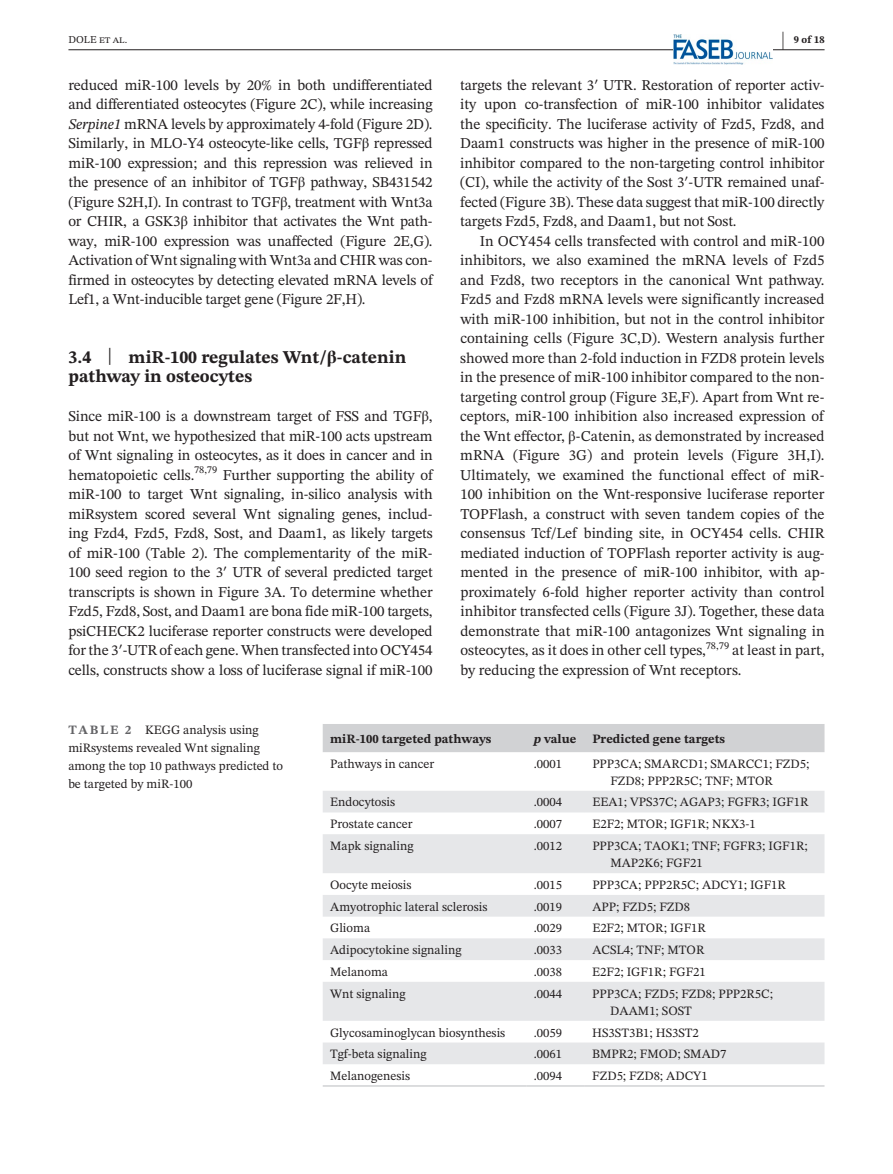
<style>
.page{position:relative;width:893px;height:1174px;background:#fff}
.page>*{position:absolute;margin:0;border:0;box-sizing:border-box;transform-origin:0 0}
.t1{font:700 21px "STIX Two Text";color:#231f20;scale:.42 1}
.t2{font:700 18px/19.5px "STIX Two Text";color:#231f20}
.t3{font:15px/19.5px "STIX Two Text";letter-spacing:-.01em;color:#231f20;text-align:justify}
.t4{font:12.75px/17.2px "STIX Two Text";color:#231f20}
.t5{font:700 12.75px "STIX Two Text";color:#231f20}
.t6{font:10.5px "STIX Two Text";color:#231f20}
.t7{font:700 10.5px "STIX Two Text";color:#231f20}
.s1{font-style:italic}
.s2{font-family:"STIX"}
.s3{font-weight:400;font-size:23.7px}
.s4{font-weight:700;color:#636366}
</style>
<div class="page">
<hr style="left:68px;top:49px;width:756px;height:1px;background:#231f20">
<img style="left:673px;top:35px;width:99px;height:30px">
<div style="left:323px;top:724px;width:501px;height:28px;background:#d1d2d4"></div>
<svg style="left:323px;top:791px;width:501px;height:273px;fill:#e6e7e9"></svg>
<hr style="left:323px;top:1085px;width:203px;height:1px;background:#d1d2d4">
<hr style="left:526px;top:1085px;width:59px;height:1px;background:#d1d2d4">
<hr style="left:585px;top:1085px;width:239px;height:1px;background:#d1d2d4">
<h1 class="t1" style="left:782px;top:24px;width:8px">|</h1>
<p class="t6" style="left:68px;top:32px;width:60px">DOLE et al.</p>
<p class="t7" style="left:794px;top:32px;width:32px">9 of 18</p>
<p class="t3" style="left:68px;top:75px;width:366px">reduced miR-100 levels by 20% in both undifferentiated and differentiated osteocytes (Figure 2C), while increasing <span class="s1">Serpine1</span> mRNA levels by approximately 4-fold (Figure 2D).<br>Similarly, in MLO-Y4 osteocyte-like cells, TGF<span class="s2">β</span> repressed miR-100 expression; and this repression was relieved in the presence of an inhibitor of TGF<span class="s2">β</span> pathway, SB431542 (Figure S2H,I). In contrast to TGF<span class="s2">β</span>, treatment with Wnt3a or CHIR, a GSK3<span class="s2">β</span> inhibitor that activates the Wnt path&shy;way, miR-100 expression was unaffected (Figure 2E,G).<br>Activation of Wnt signaling with Wnt3a and CHIR was con&shy;firmed in osteocytes by detecting elevated mRNA levels of Lef1, a Wnt-inducible target gene (Figure 2F,H).</p>
<p class="t3" style="left:460px;top:75px;width:366px">targets the relevant 3′ UTR. Restoration of reporter activ&shy;ity upon co-transfection of miR-100 inhibitor validates the specificity. The luciferase activity of Fzd5, Fzd8, and Daam1 constructs was higher in the presence of miR-100 inhibitor compared to the non-targeting control inhibitor (CI), while the activity of the Sost 3′-UTR remained unaf&shy;fected (Figure 3B). These data suggest that miR-100 directly targets Fzd5, Fzd8, and Daam1, but not Sost.</p>
<p class="t3" style="left:460px;top:231px;width:366px;text-indent:20px">In OCY454 cells transfected with control and miR-100 inhibitors, we also examined the mRNA levels of Fzd5 and Fzd8, two receptors in the canonical Wnt pathway.<br>Fzd5 and Fzd8 mRNA levels were significantly increased with miR-100 inhibition, but not in the control inhibitor containing cells (Figure 3C,D). Western analysis further showed more than 2-fold induction in FZD8 protein levels in the presence of miR-100 inhibitor compared to the non&shy;targeting control group (Figure 3E,F). Apart from Wnt re&shy;ceptors, miR-100 inhibition also increased expression of the Wnt effector, <span class="s2">β</span>-Catenin, as demonstrated by increased mRNA (Figure 3G) and protein levels (Figure 3H,I).<br>Ultimately, we examined the functional effect of miR-100 inhibition on the Wnt-responsive luciferase reporter TOPFlash, a construct with seven tandem copies of the consensus Tcf/Lef binding site, in OCY454 cells. CHIR mediated induction of TOPFlash reporter activity is aug&shy;mented in the presence of miR-100 inhibitor, with ap&shy;proximately 6-fold higher reporter activity than control inhibitor transfected cells (Figure 3J). Together, these data demonstrate that miR-100 antagonizes Wnt signaling in osteocytes, as it does in other cell types,<sup>78,79</sup> at least in part, by reducing the expression of Wnt receptors.</p>
<p class="t2" style="left:68px;top:347px;width:339px">3.4 <span class="s3">|</span> miR-100 regulates Wnt/<span class="s2">β</span>-catenin pathway in osteocytes</p>
<p class="t3" style="left:68px;top:406px;width:366px">Since miR-100 is a downstream target of FSS and TGF<span class="s2">β</span>, but not Wnt, we hypothesized that miR-100 acts upstream of Wnt signaling in osteocytes, as it does in cancer and in hematopoietic cells.</p>
<p class="t6" style="left:194px;top:462px;width:25px">78,79</p>
<p class="t3" style="left:68px;top:465px;width:366px;text-indent:154px">Further supporting the ability of miR-100 to target Wnt signaling, in-silico analysis with miRsystem scored several Wnt signaling genes, includ&shy;ing Fzd4, Fzd5, Fzd8, Sost, and Daam1, as likely targets of miR-100 (Table 2). The complementarity of the miR-100 seed region to the 3′ UTR of several predicted target transcripts is shown in Figure 3A. To determine whether Fzd5, Fzd8, Sost, and Daam1 are bona fide miR-100 targets, psiCHECK2 luciferase reporter constructs were developed for the 3′-UTR of each gene. When transfected into OCY454 cells, constructs show a loss of luciferase signal if miR-100</p>
<p class="t4" style="left:68px;top:720px;width:216px;line-height:18px"><span class="s4">TABLE 2</span> KEGG analysis using miRsystems revealed Wnt signaling among the top 10 pathways predicted to be targeted by miR-100</p>
<p class="t5" style="left:330px;top:729px;width:163px">miR-100 targeted pathways</p>
<p class="t5" style="left:534px;top:729px;width:44px"><span class="s1">p</span> value</p>
<p class="t5" style="left:592px;top:729px;width:134px">Predicted gene targets</p>
<p class="t4" style="left:330px;top:754px;width:106px">Pathways in cancer</p>
<p class="t4" style="left:534px;top:754px;width:30px">.0001</p>
<p class="t4" style="left:610px;top:754px;width:201px;text-indent:-18px">PPP3CA; SMARCD1; SMARCC1; FZD5;<br>FZD8; PPP2R5C; TNF; MTOR</p>
<p class="t4" style="left:330px;top:793px;width:66px">Endocytosis</p>
<p class="t4" style="left:534px;top:793px;width:30px">.0004</p>
<p class="t4" style="left:592px;top:793px;width:218px">EEA1; VPS37C; AGAP3; FGFR3; IGF1R</p>
<p class="t4" style="left:330px;top:815px;width:84px">Prostate cancer</p>
<p class="t4" style="left:534px;top:815px;width:30px">.0007</p>
<p class="t4" style="left:592px;top:815px;width:165px">E2F2; MTOR; IGF1R; NKX3-1</p>
<p class="t4" style="left:330px;top:837px;width:85px">Mapk signaling</p>
<p class="t4" style="left:534px;top:837px;width:30px">.0012</p>
<p class="t4" style="left:610px;top:837px;width:199px;text-indent:-18px">PPP3CA; TAOK1; TNF; FGFR3; IGF1R;<br>MAP2K6; FGF21</p>
<p class="t4" style="left:330px;top:876px;width:83px">Oocyte meiosis</p>
<p class="t4" style="left:534px;top:876px;width:30px">.0015</p>
<p class="t4" style="left:592px;top:876px;width:195px">PPP3CA; PPP2R5C; ADCY1; IGF1R</p>
<p class="t4" style="left:330px;top:897px;width:159px">Amyotrophic lateral sclerosis</p>
<p class="t4" style="left:534px;top:897px;width:30px">.0019</p>
<p class="t4" style="left:592px;top:897px;width:99px">APP; FZD5; FZD8</p>
<p class="t4" style="left:330px;top:919px;width:41px">Glioma</p>
<p class="t4" style="left:534px;top:919px;width:30px">.0029</p>
<p class="t4" style="left:592px;top:919px;width:115px">E2F2; MTOR; IGF1R</p>
<p class="t4" style="left:330px;top:941px;width:133px">Adipocytokine signaling</p>
<p class="t4" style="left:534px;top:941px;width:30px">.0033</p>
<p class="t4" style="left:592px;top:941px;width:114px">ACSL4; TNF; MTOR</p>
<p class="t4" style="left:330px;top:963px;width:59px">Melanoma</p>
<p class="t4" style="left:534px;top:963px;width:30px">.0038</p>
<p class="t4" style="left:592px;top:963px;width:115px">E2F2; IGF1R; FGF21</p>
<p class="t4" style="left:330px;top:984px;width:77px">Wnt signaling</p>
<p class="t4" style="left:534px;top:984px;width:30px">.0044</p>
<p class="t4" style="left:610px;top:984px;width:164px;text-indent:-18px">PPP3CA; FZD5; FZD8; PPP2R5C;<br>DAAM1; SOST</p>
<p class="t4" style="left:330px;top:1023px;width:177px">Glycosaminoglycan biosynthesis</p>
<p class="t4" style="left:534px;top:1023px;width:30px">.0059</p>
<p class="t4" style="left:592px;top:1023px;width:108px">HS3ST3B1; HS3ST2</p>
<p class="t4" style="left:330px;top:1045px;width:98px">Tgf-beta signaling</p>
<p class="t4" style="left:534px;top:1045px;width:30px">.0061</p>
<p class="t4" style="left:592px;top:1045px;width:136px">BMPR2; FMOD; SMAD7</p>
<p class="t4" style="left:330px;top:1067px;width:82px">Melanogenesis</p>
<p class="t4" style="left:534px;top:1067px;width:30px">.0094</p>
<p class="t4" style="left:592px;top:1067px;width:117px">FZD5; FZD8; ADCY1</p>
</div>
